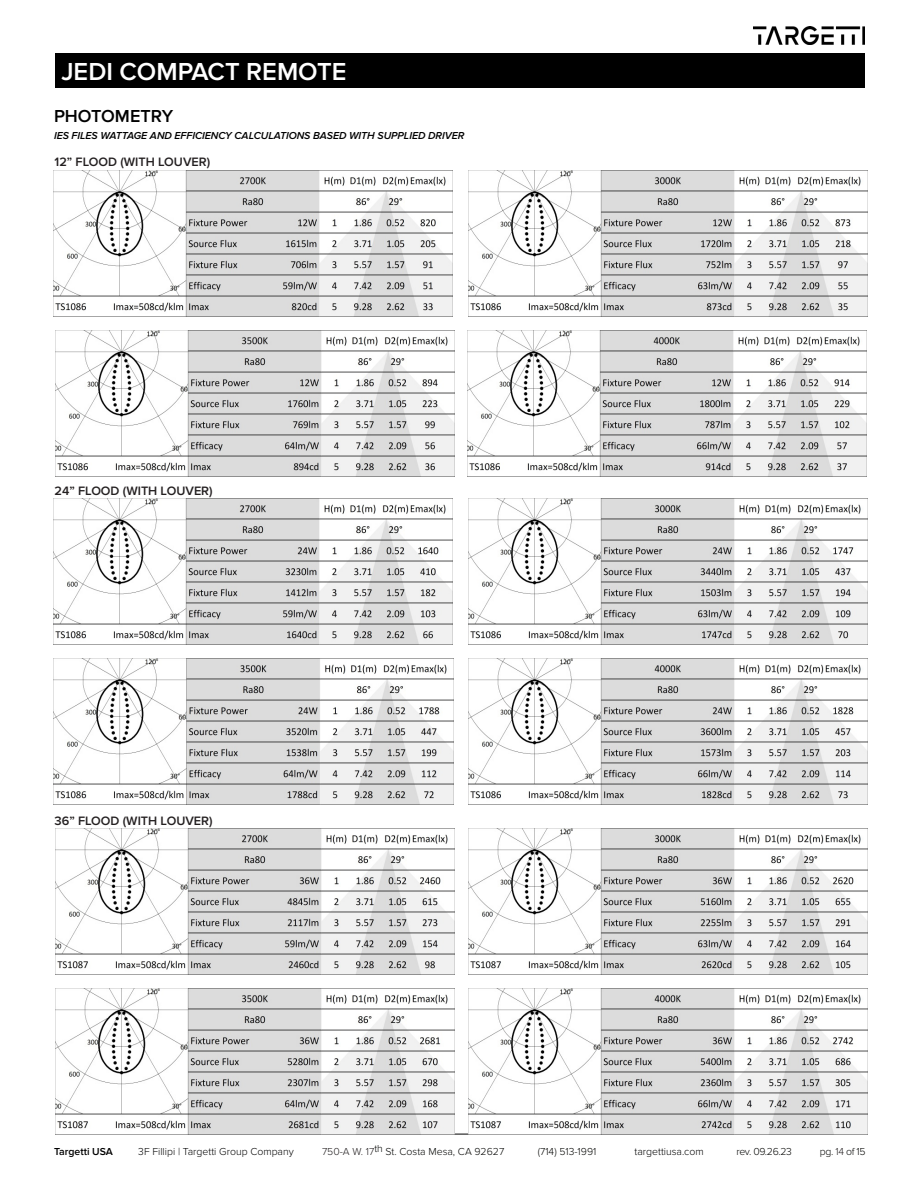
<style>
.page{position:relative;width:918px;height:1188px;background:#fff}
.page>*{position:absolute;margin:0;border:0;box-sizing:border-box;transform-origin:0 0}
.t1{font:600 25.5px "Proxima Nova";color:#fff}
.Features_BULLETS{font:600 18px "Proxima Nova";color:#000}
.t2{font:600 12.6px "Proxima Nova";color:#231f20}
.t3{font:300 10.5px "Proxima Nova";color:#040503}
.Codici_INDOOR{font:italic 600 10.5px "Proxima Nova";letter-spacing:-.005em;color:#000}
.t4{font:300 10.5px "Proxima Nova";color:#000}
.t5{font:600 10.5px "Proxima Nova";color:#000}
.s1{color:#231f20}
</style>
<div class="page">
<div style="left:55px;top:53px;width:810px;height:34px;background:#000"></div>
<img style="left:754px;top:27px;width:111px;height:17px">
<hr style="left:55px;top:1134px;width:810px;height:1px;background:#000">
<img style="left:54px;top:170px;width:399px;height:146px">
<img style="left:468px;top:170px;width:399px;height:146px">
<img style="left:55px;top:331px;width:400px;height:146px">
<img style="left:467px;top:331px;width:400px;height:146px">
<img style="left:54px;top:499px;width:399px;height:146px">
<img style="left:468px;top:499px;width:399px;height:146px">
<img style="left:54px;top:659px;width:399px;height:146px">
<img style="left:468px;top:659px;width:399px;height:146px">
<img style="left:55px;top:828px;width:400px;height:146px">
<img style="left:468px;top:828px;width:399px;height:146px">
<img style="left:55px;top:988px;width:400px;height:146px">
<img style="left:468px;top:988px;width:399px;height:146px">
<h1 class="t1" style="left:61px;top:57px;width:287px">JEDI COMPACT REMOTE</h1>
<p class="Features_BULLETS" style="left:54px;top:106px;width:121px">PHOTOMETRY</p>
<p class="Codici_INDOOR" style="left:54px;top:130px;width:412px">IES FILES WATTAGE AND EFFICIENCY CALCULATIONS BASED WITH SUPPLIED DRIVER</p>
<p class="t2" style="left:55px;top:154px;width:157px">12” FLOOD (WITH LOUVER)</p>
<p class="t2" style="left:55px;top:484px;width:160px">24” FLOOD (WITH LOUVER)</p>
<p class="t2" style="left:55px;top:813px;width:160px">36” FLOOD (WITH LOUVER)</p>
<p class="t5" style="left:54px;top:1145px;width:61px">Targetti USA</p>
<p class="t4" style="left:138px;top:1145px;width:157px">3F Fillipi | Targetti Group Company</p>
<p class="t3" style="left:322px;top:1145px;width:184px"><span class="s1">750-A W. 17</span>th St. Costa Mesa, CA 92627</p>
<p class="t3" style="left:538px;top:1145px;width:60px">(714) 513-1991</p>
<p class="t4" style="left:634px;top:1145px;width:71px">targettiusa.com</p>
<p class="t3" style="left:736px;top:1145px;width:57px">rev. 09.26.23</p>
<p class="t3" style="left:820px;top:1145px;width:47px">pg. <span class="s1">14</span> of 15</p>
</div>
